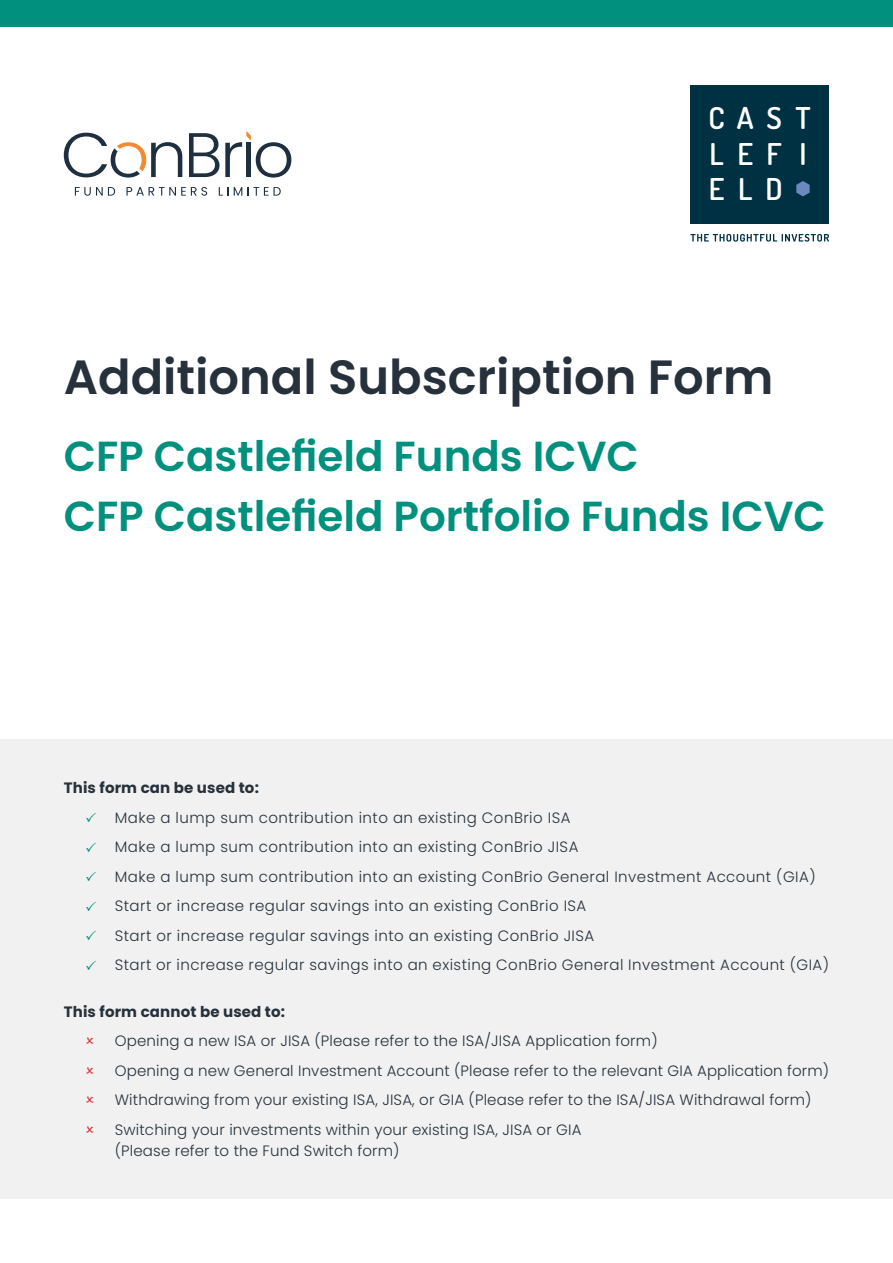
<style>
.page{position:relative;width:893px;height:1263px;background:#fff}
.page>*{position:absolute;margin:0;border:0;box-sizing:border-box;transform-origin:0 0}
.t1{font:600 48px "Poppins";color:#27313b}
.t2{font:600 42px/60px "Poppins";color:#00907d}
.t3{font:600 30.15px/35.2px "Dosis";letter-spacing:.445em;color:#fff}
.t4{font:300 15px/29.5px "Poppins";letter-spacing:.03em;color:#27313b}
.t5{font:300 15px/29.5px "Poppins";letter-spacing:.01em;color:#27313b}
.t6{font:700 15px "Poppins";letter-spacing:.01em;color:#27313b}
</style>
<div class="page">
<div style="left:0;top:739px;width:893px;height:460px;background:#f1f1f1"></div>
<div style="left:0;top:0;width:893px;height:26px;background:#00907d"></div>
<svg style="left:690px;top:234px;width:139px;height:8px"></svg>
<div style="left:690px;top:85px;width:139px;height:139px;background:#003142"></div>
<svg style="left:796px;top:181px;width:14px;height:15px"></svg>
<svg style="left:75px;top:187px;width:40px;height:9px"></svg>
<svg style="left:127px;top:187px;width:80px;height:9px"></svg>
<svg style="left:219px;top:187px;width:9px;height:9px"></svg>
<svg style="left:234px;top:187px;width:8px;height:9px"></svg>
<svg style="left:248px;top:187px;width:33px;height:9px"></svg>
<svg style="left:189px;top:131px;width:102px;height:47px"></svg>
<svg style="left:64px;top:133px;width:118px;height:45px"></svg>
<h3 class="t3" style="left:708px;top:99px;width:104px">CAST<br>LEFI<br>ELD</h3>
<h1 class="t1" style="left:64px;top:349px;width:711px">Additional Subscription Form</h1>
<h2 class="t2" style="left:64px;top:426px;width:764px">CFP Castlefield Funds ICVC<br>CFP Castlefield Portfolio Funds ICVC</h2>
<p class="t6" style="left:64px;top:779px;width:197px">This form can be used to:</p>
<p class="t4" style="left:115px;top:803px;width:716px">Make a lump sum contribution into an existing ConBrio ISA<br>Make a lump sum contribution into an existing ConBrio JISA<br>Make a lump sum contribution into an existing ConBrio General Investment Account (GIA)<br>Start or increase regular savings into an existing ConBrio ISA<br>Start or increase regular savings into an existing ConBrio JISA<br>Start or increase regular savings into an existing ConBrio General Investment Account (GIA)</p>
<p class="t6" style="left:64px;top:1003px;width:223px">This form cannot be used to:</p>
<p class="t5" style="left:115px;top:1026px;width:716px">Opening a new ISA or JISA (Please refer to the ISA/JISA Application form)<br>Opening a new General Investment Account (Please refer to the relevant GIA Application form)<br>Withdrawing from your existing ISA, JISA, or GIA (Please refer to the ISA/JISA Withdrawal form)<br>Switching your investments within your existing ISA, JISA or GIA</p>
<p class="t5" style="left:115px;top:1136px;width:286px">(Please refer to the Fund Switch form)</p>
</div>
